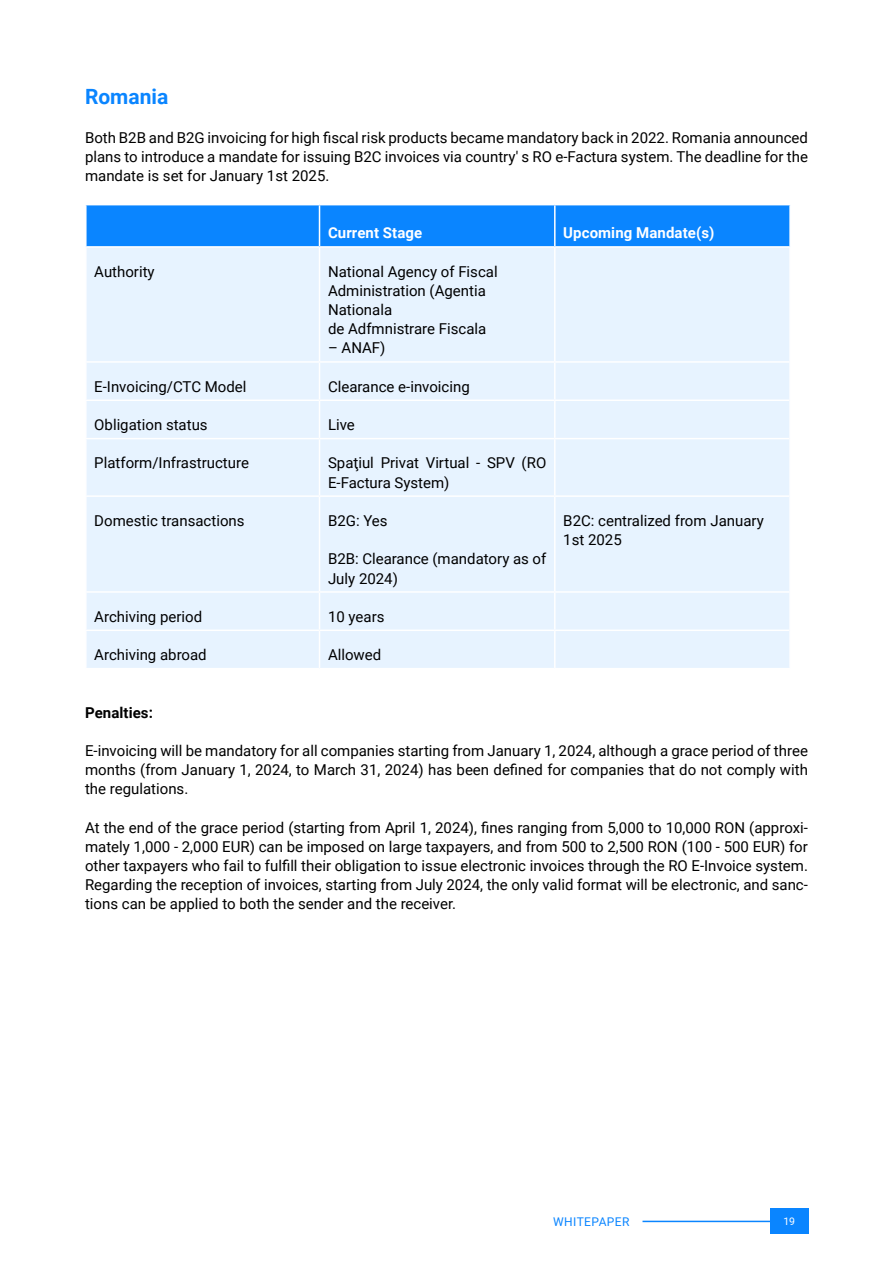
<style>
.page{position:relative;width:893px;height:1263px;background:#fff}
.page>*{position:absolute;margin:0;border:0;box-sizing:border-box;transform-origin:0 0}
.t1{font:700 21px "Roboto";color:#0a85ff}
.t2{font:15px/19.2px "Roboto";color:#000}
.t3{font:700 15px "Roboto";letter-spacing:.005em;color:#fff}
.t4{font:700 15px "Roboto";letter-spacing:.005em;color:#000}
.t5{font:12px "Roboto";letter-spacing:.035em;color:#0a85ff}
.t6{font:10.5px "Roboto";color:#fff}
</style>
<div class="page">
<div style="left:770px;top:1209px;width:38px;height:25px;background:#0a85ff"></div>
<hr style="left:642px;top:1221px;width:128px;height:1px;background:#0a85ff">
<div style="left:87px;top:205px;width:702px;height:41px;background:#0a85ff"></div>
<div style="left:87px;top:248px;width:702px;height:420px;background:#e7f3ff"></div>
<hr style="left:319px;top:205px;width:1px;height:41px;background:#fff">
<hr style="left:554px;top:205px;width:2px;height:41px;background:#fff">
<hr style="left:319px;top:248px;width:1px;height:113px;background:#fff">
<hr style="left:319px;top:363px;width:1px;height:36px;background:#fff">
<hr style="left:319px;top:401px;width:1px;height:37px;background:#fff">
<hr style="left:319px;top:439px;width:1px;height:56px;background:#fff">
<hr style="left:319px;top:497px;width:1px;height:94px;background:#fff">
<hr style="left:319px;top:593px;width:1px;height:36px;background:#fff">
<hr style="left:319px;top:631px;width:1px;height:37px;background:#fff">
<hr style="left:554px;top:248px;width:2px;height:113px;background:#fff">
<hr style="left:85px;top:361px;width:234px;height:2px;background:#fff">
<hr style="left:319px;top:361px;width:236px;height:2px;background:#fff">
<hr style="left:555px;top:361px;width:234px;height:2px;background:#fff">
<hr style="left:554px;top:363px;width:2px;height:36px;background:#fff">
<hr style="left:85px;top:399px;width:234px;height:2px;background:#fff">
<hr style="left:319px;top:399px;width:236px;height:2px;background:#fff">
<hr style="left:555px;top:399px;width:234px;height:2px;background:#fff">
<hr style="left:554px;top:401px;width:2px;height:37px;background:#fff">
<hr style="left:85px;top:438px;width:234px;height:1px;background:#fff">
<hr style="left:319px;top:438px;width:236px;height:1px;background:#fff">
<hr style="left:555px;top:438px;width:234px;height:1px;background:#fff">
<hr style="left:554px;top:439px;width:2px;height:56px;background:#fff">
<hr style="left:85px;top:495px;width:234px;height:2px;background:#fff">
<hr style="left:319px;top:495px;width:236px;height:2px;background:#fff">
<hr style="left:555px;top:495px;width:234px;height:2px;background:#fff">
<hr style="left:554px;top:497px;width:2px;height:94px;background:#fff">
<hr style="left:85px;top:591px;width:234px;height:2px;background:#fff">
<hr style="left:319px;top:591px;width:236px;height:2px;background:#fff">
<hr style="left:555px;top:591px;width:234px;height:2px;background:#fff">
<hr style="left:554px;top:593px;width:2px;height:36px;background:#fff">
<hr style="left:85px;top:629px;width:234px;height:2px;background:#fff">
<hr style="left:319px;top:629px;width:236px;height:2px;background:#fff">
<hr style="left:555px;top:629px;width:234px;height:2px;background:#fff">
<hr style="left:554px;top:631px;width:2px;height:37px;background:#fff">
<h1 class="t1" style="left:85px;top:82px;width:85px">Romania</h1>
<p class="t2" style="left:85px;top:127px;width:724px;text-align:justify">Both B2B and B2G invoicing for high fiscal risk products became mandatory back in 2022. Romania announced plans to introduce a mandate for issuing B2C invoices via country' s RO e-Factura system. The deadline for the mandate is set for January 1st 2025.</p>
<p class="t3" style="left:328px;top:223px;width:96px">Current Stage</p>
<p class="t3" style="left:563px;top:223px;width:153px">Upcoming Mandate(s)</p>
<p class="t2" style="left:94px;top:261px;width:62px">Authority</p>
<p class="t2" style="left:328px;top:261px;width:171px">National Agency of Fiscal<br>Administration (Agentia<br>Nationala<br>de Adfmnistrare Fiscala</p>
<p class="t2" style="left:328px;top:338px;width:59px">– ANAF)</p>
<p class="t2" style="left:94px;top:376px;width:154px">E-Invoicing/CTC Model</p>
<p class="t2" style="left:328px;top:376px;width:143px">Clearance e-invoicing</p>
<p class="t2" style="left:94px;top:415px;width:115px">Obligation status</p>
<p class="t2" style="left:328px;top:415px;width:28px">Live</p>
<p class="t2" style="left:94px;top:453px;width:156px">Platform/Infrastructure</p>
<p class="t2" style="left:328px;top:453px;width:220px">Spaţiul Privat Virtual - SPV (RO<br>E-Factura System)</p>
<p class="t2" style="left:94px;top:510px;width:152px">Domestic transactions</p>
<p class="t2" style="left:328px;top:510px;width:61px">B2G: Yes</p>
<p class="t2" style="left:328px;top:549px;width:220px">B2B: Clearance (mandatory as of<br>July 2024)</p>
<p class="t2" style="left:94px;top:606px;width:109px">Archiving period</p>
<p class="t2" style="left:328px;top:606px;width:58px">10 years</p>
<p class="t2" style="left:94px;top:645px;width:114px">Archiving abroad</p>
<p class="t2" style="left:328px;top:645px;width:55px">Allowed</p>
<p class="t2" style="left:563px;top:510px;width:202px">B2C: centralized from January<br>1st 2025</p>
<p class="t4" style="left:85px;top:702px;width:69px">Penalties:</p>
<p class="t2" style="left:85px;top:740px;width:724px;text-align:justify">E-invoicing will be mandatory for all companies starting from January 1, 2024, although a grace period of three months (from January 1, 2024, to March 31, 2024) has been defined for companies that do not comply with the regulations.</p>
<p class="t2" style="left:85px;top:817px;width:724px;text-align:justify">At the end of the grace period (starting from April 1, 2024), fines ranging from 5,000 to 10,000 RON (approxi&shy;mately 1,000 - 2,000 EUR) can be imposed on large taxpayers, and from 500 to 2,500 RON (100 - 500 EUR) for other taxpayers who fail to fulfill their obligation to issue electronic invoices through the RO E-Invoice system.<br>Regarding the reception of invoices, starting from July 2024, the only valid format will be electronic, and sanc&shy;tions can be applied to both the sender and the receiver.</p>
<p class="t5" style="left:553px;top:1213px;width:78px">WHITEPAPER</p>
<p class="t6" style="left:783px;top:1214px;width:13px">19</p>
</div>
